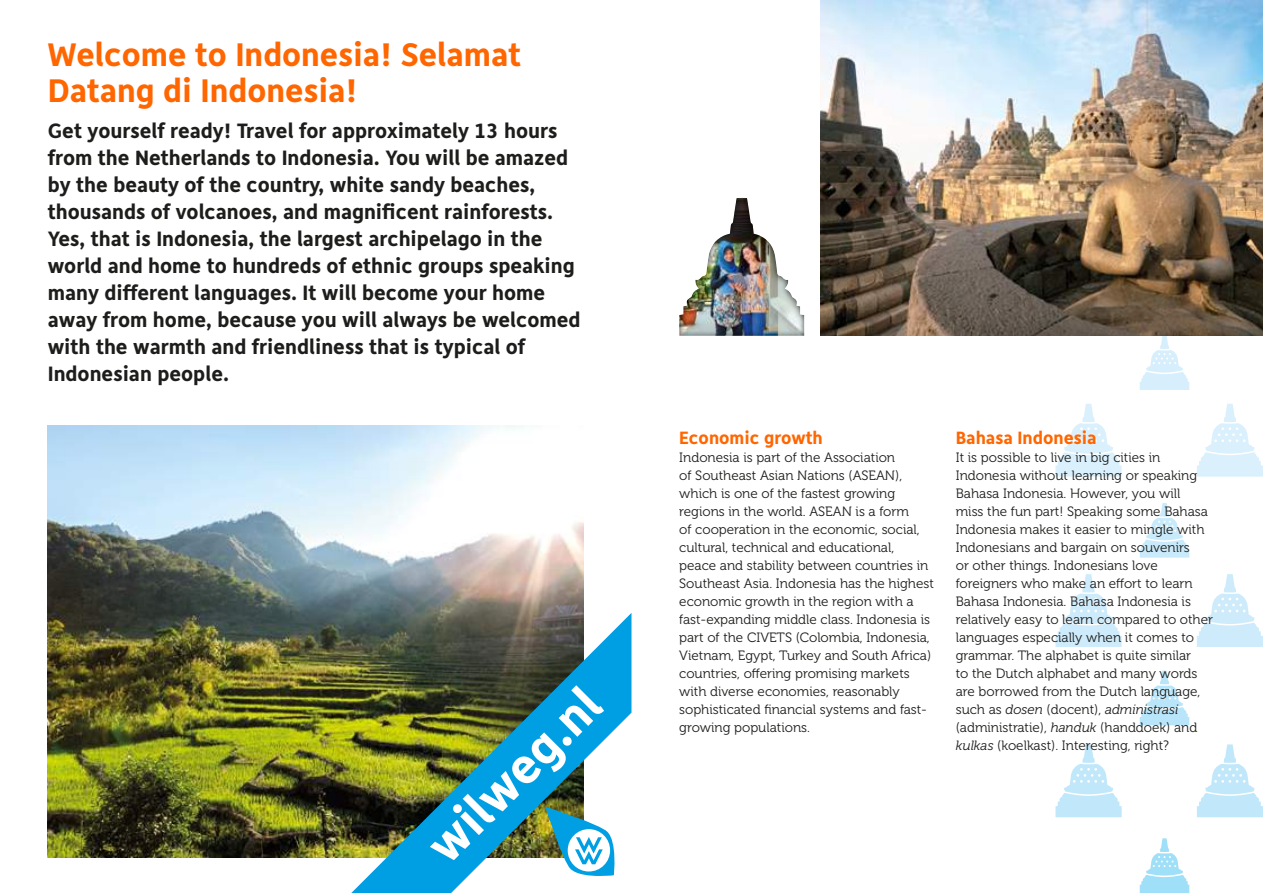
<style>
.page{position:relative;width:1263px;height:893px;background:#fff}
.page>*{position:absolute;margin:0;border:0;box-sizing:border-box;transform-origin:0 0}
.t1{font:700 50.25px "Depot";color:#fff}
.t2{font:700 33px/36px "Depot";color:#f60}
.t3{font:700 21px/27px "Depot";color:#1d1d1b}
.t4{font:700 18px "Depot";color:#f60}
.t5{font:13.5px/18px "Museo 300";color:#1d1d1b}
.s1{font-style:italic}
</style>
<div class="page">
<svg style="left:1055px;top:404px;width:67px;height:73px"></svg>
<svg style="left:1197px;top:404px;width:66px;height:73px"></svg>
<svg style="left:1055px;top:574px;width:67px;height:73px"></svg>
<svg style="left:1197px;top:574px;width:66px;height:73px"></svg>
<svg style="left:1055px;top:744px;width:67px;height:73px"></svg>
<svg style="left:1197px;top:744px;width:66px;height:73px"></svg>
<svg style="left:1140px;top:336px;width:49px;height:54px"></svg>
<svg style="left:1140px;top:503px;width:49px;height:55px"></svg>
<svg style="left:1140px;top:671px;width:49px;height:54px"></svg>
<svg style="left:1140px;top:838px;width:49px;height:55px"></svg>
<img style="left:821px;top:0;width:442px;height:336px">
<img style="left:48px;top:426px;width:536px;height:432px">
<img style="left:351px;top:613px;width:280px;height:280px">
<svg style="left:545px;top:807px;width:72px;height:69px"></svg>
<img style="left:679px;top:197px;width:126px;height:139px">
<h2 class="t2" style="left:48px;top:35px;width:475px">Welcome to Indonesia! Selamat<br>Datang di Indonesia!</h2>
<p class="t3" style="left:48px;top:116px;width:534px">Get yourself ready! Travel for approximately 13 hours from the Netherlands to Indonesia. You will be amazed by the beauty of the country, white sandy beaches, thousands of volcanoes, and magnificent rainforests.<br>Yes, that is Indonesia, the largest archipelago in the world and home to hundreds of ethnic groups speaking many different languages. It will become your home away from home, because you will always be welcomed with the warmth and friendliness that is typical of Indonesian people.</p>
<h1 class="t1" style="left:413px;top:831px;width:224px;rotate:-45deg">wilweg.nl</h1>
<h3 class="t4" style="left:679px;top:426px;width:145px">Economic growth</h3>
<p class="t5" style="left:679px;top:448px;width:256px">Indonesia is part of the Association<br>of Southeast Asian Nations (ASEAN), which is one of the fastest growing regions in the world. ASEAN is a form<br>of cooperation in the economic, social, cultural, technical and educational, peace and stability between countries in Southeast Asia. Indonesia has the highest economic growth in the region with a fast-expanding middle class. Indonesia is part of the CIVETS (Colombia, Indonesia, Vietnam, Egypt, Turkey and South Africa) countries, offering promising markets with diverse economies, reasonably sophisticated financial systems and fast&shy;growing populations.</p>
<h3 class="t4" style="left:956px;top:426px;width:142px">Bahasa Indonesia</h3>
<p class="t5" style="left:956px;top:448px;width:259px">It is possible to live in big cities in Indonesia without learning or speaking Bahasa Indonesia. However, you will<br>miss the fun part! Speaking some Bahasa Indonesia makes it easier to mingle with Indonesians and bargain on souvenirs<br>or other things. Indonesians love foreigners who make an effort to learn Bahasa Indonesia. Bahasa Indonesia is relatively easy to learn compared to other languages especially when it comes to grammar. The alphabet is quite similar<br>to the Dutch alphabet and many words are borrowed from the Dutch language, such as <span class="s1">dosen</span> (docent), <span class="s1">administrasi </span>(administratie), <span class="s1">handuk</span> (handdoek) and <span class="s1">kulkas</span> (koelkast). Interesting, right?</p>
</div>
